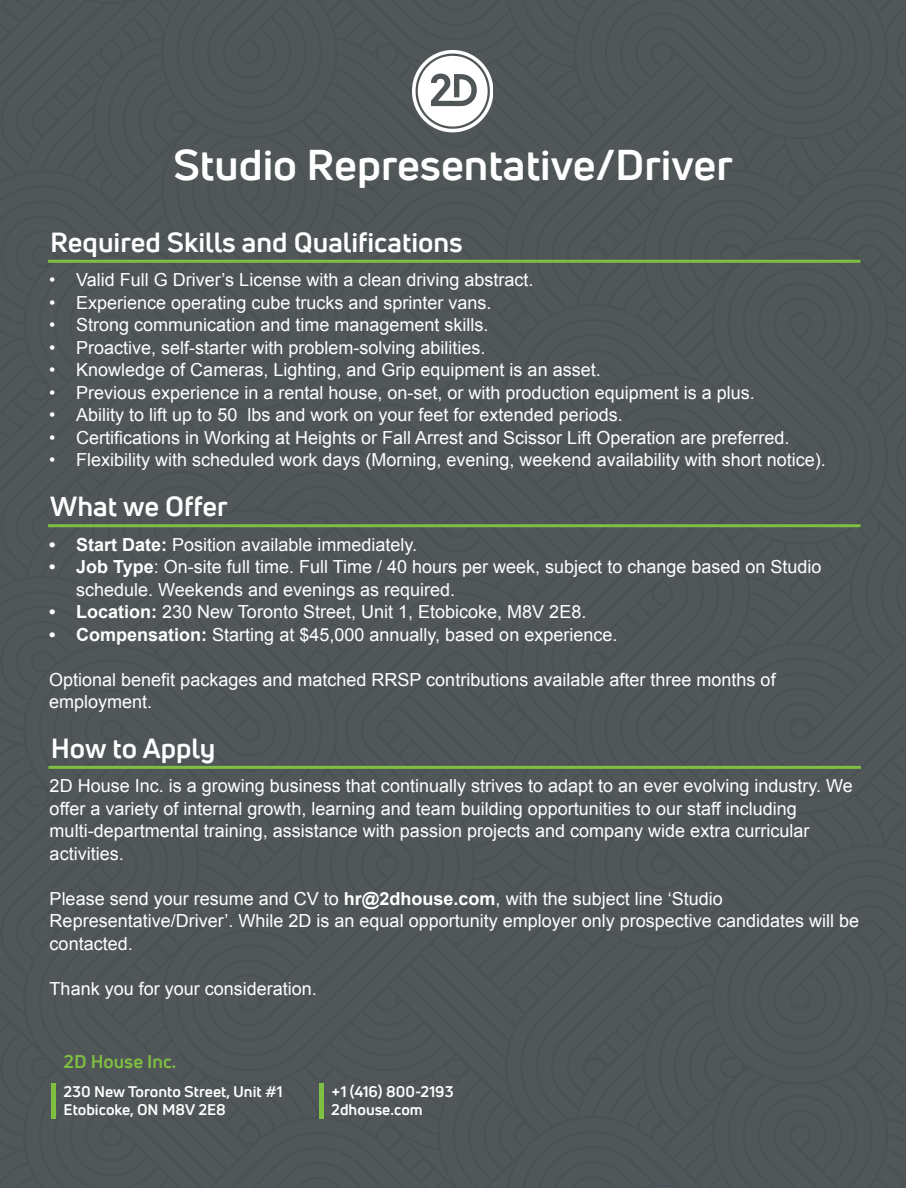
<style>
.page{position:relative;width:906px;height:1188px;background:#fff}
.page>*{position:absolute;margin:0;border:0;box-sizing:border-box;transform-origin:0 0}
.t1{font:700 42px "Uni Neue";color:#fff;scale:1.04 1}
.t2{font:700 27px "Uni Neue";color:#fff;scale:1.04 1}
.t3{font:18px/22.5px "Arial";color:#fff}
.t4{font:700 18px "Uni Neue";color:#7fbf41;scale:1.04 1}
.t5{font:700 15px/18px "Uni Neue";color:#fff;scale:1.04 1}
.s1{font-weight:700}
</style>
<div class="page">
<div style="left:0;top:0;width:905px;height:1188px;background:#515759"></div>
<hr style="left:51px;top:1084px;width:4px;height:35px;background:#7fbf41">
<hr style="left:319px;top:1084px;width:4px;height:35px;background:#7fbf41">
<hr style="left:48px;top:260px;width:812px;height:3px;background:#7fbf41">
<hr style="left:48px;top:524px;width:812px;height:3px;background:#7fbf41">
<hr style="left:48px;top:766px;width:812px;height:3px;background:#7fbf41">
<img style="left:412px;top:51px;width:81px;height:82px">
<h1 class="t1" style="left:173px;top:139px;width:540px">Studio Representative/Driver</h1>
<h2 class="t2" style="left:50px;top:225px;width:398px">Required Skills and Qualifications</h2>
<p class="t3" style="left:49px;top:269px;width:486px">• Valid Full G Driver’s License with a clean driving abstract.</p>
<p class="t3" style="left:49px;top:291px;width:444px">• Experience operating cube trucks and sprinter vans.</p>
<p class="t3" style="left:49px;top:314px;width:441px">• Strong communication and time management skills.</p>
<p class="t3" style="left:49px;top:336px;width:438px">• Proactive, self-starter with problem-solving abilities.</p>
<p class="t3" style="left:49px;top:359px;width:553px">• Knowledge of Cameras, Lighting, and Grip equipment is an asset.</p>
<p class="t3" style="left:49px;top:381px;width:707px">• Previous experience in a rental house, on-set, or with production equipment is a plus.</p>
<p class="t3" style="left:49px;top:404px;width:575px">• Ability to lift up to 50 lbs and work on your feet for extended periods.</p>
<p class="t3" style="left:49px;top:426px;width:741px">• Certifications in Working at Heights or Fall Arrest and Scissor Lift Operation are preferred.</p>
<p class="t3" style="left:49px;top:449px;width:778px">• Flexibility with scheduled work days (Morning, evening, weekend availability with short notice).</p>
<h2 class="t2" style="left:50px;top:489px;width:172px">What we Offer</h2>
<p class="t3" style="left:49px;top:533px;width:369px"><span class="s1">• Start Date:</span> Position available immediately.</p>
<p class="t3" style="left:76px;top:556px;width:746px;text-indent:-27px"><span class="s1">• Job Type</span>: On-site full time. Full Time / 40 hours per week, subject to change based on Studio schedule. Weekends and evenings as required.</p>
<p class="t3" style="left:49px;top:601px;width:538px"><span class="s1">• Location:</span> 230 New Toronto Street, Unit 1, Etobicoke, M8V 2E8.</p>
<p class="t3" style="left:49px;top:623px;width:569px"><span class="s1">• Compensation:</span> Starting at $45,000 annually, based on experience.</p>
<p class="t3" style="left:49px;top:668px;width:728px">Optional benefit packages and matched RRSP contributions available after three months of employment.</p>
<h2 class="t2" style="left:51px;top:731px;width:160px">How to Apply</h2>
<p class="t3" style="left:50px;top:775px;width:804px">2D House Inc. is a growing business that continually strives to adapt to an ever evolving industry. We offer a variety of internal growth, learning and team building opportunities to our staff including multi-departmental training, assistance with passion projects and company wide extra curricular activities.</p>
<p class="t3" style="left:50px;top:887px;width:811px">Please send your resume and CV to <span class="s1">hr@2dhouse.com</span>, with the subject line ‘Studio<br>Representative/Driver’. While 2D is an equal opportunity employer only prospective candidates will be contacted.</p>
<p class="t3" style="left:50px;top:977px;width:269px">Thank you for your consideration.</p>
<p class="t4" style="left:64px;top:1050px;width:110px">2D House Inc.</p>
<p class="t5" style="left:64px;top:1083px;width:212px">230 New Toronto Street, Unit #1<br>Etobicoke, ON M8V 2E8</p>
<p class="t5" style="left:331px;top:1083px;width:119px">+1 (416) 800-2193<br>2dhouse.com</p>
</div>
